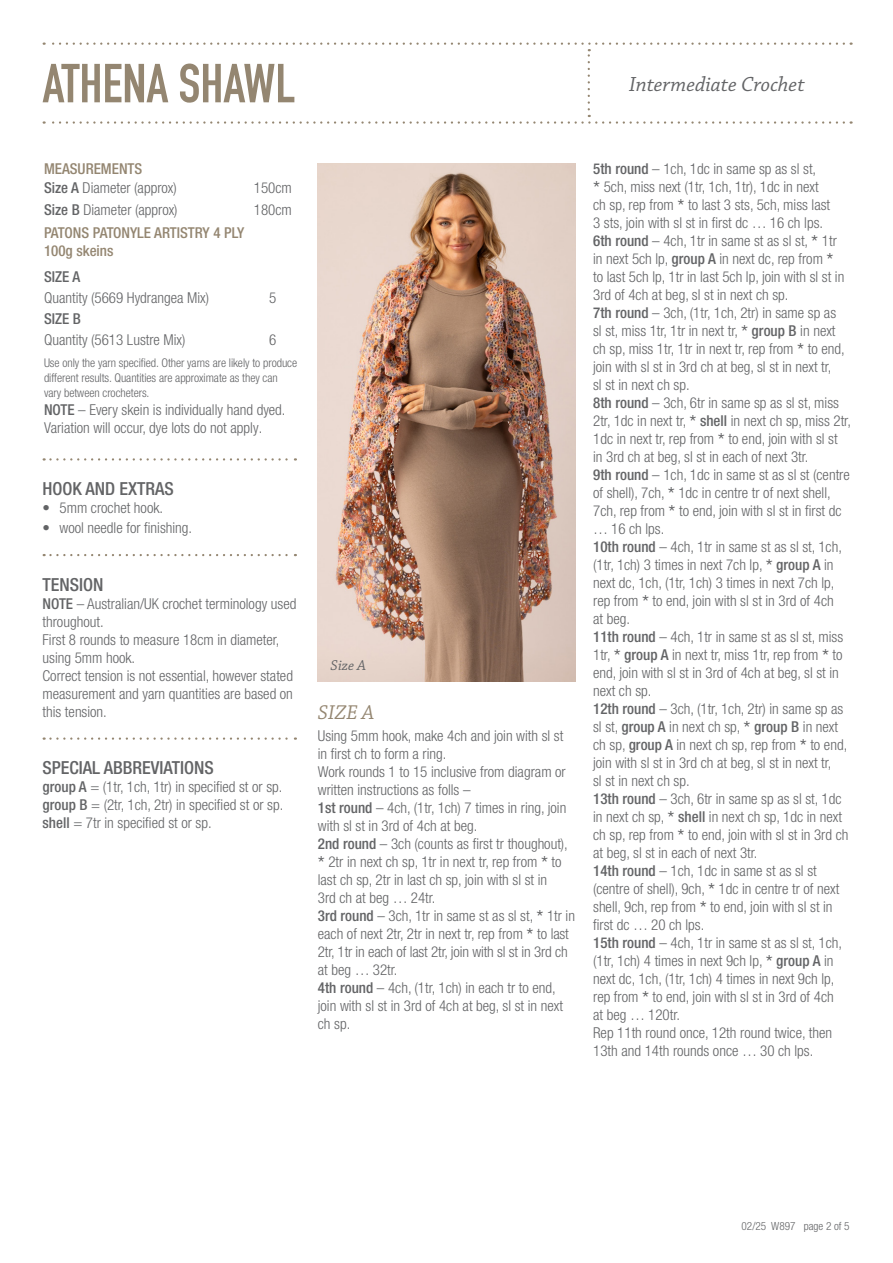
<style>
.page{position:relative;width:893px;height:1263px;background:#fff}
.page>*{position:absolute;margin:0;border:0;box-sizing:border-box;transform-origin:0 0}
.t1{font:700 54px "DIN Condensed";color:#948671}
.t2{font:italic 21.45px "Chaparral Pro";color:#636466}
.t3{font:italic 21px "Chaparral Pro";color:#948671}
.t4{font:500 condensed 18px "Helvetica Neue LT Std";color:#636466}
.t5{font:300 condensed 15px/18px "Helvetica Neue LT Pro";color:#636466}
.t6{font:500 condensed 15px/18px "Helvetica Neue LT Std";color:#948671}
.t7{font:500 condensed 15px "Helvetica Neue LT Std";color:#636466}
.t8{font:italic 15px "Chaparral Pro";color:#636466}
.t9{font:300 condensed 12px/15px "Helvetica Neue LT Pro";letter-spacing:-.005em;color:#636466}
.t10{font:300 condensed 11.25px "Helvetica Neue LT Pro";color:#636466}
.s1{font-weight:500}
.s2{font-family:"Helvetica Neue LT Std";font-weight:500}
.s3{font-size:21px}
</style>
<div class="page">
<img style="left:318px;top:163px;width:257px;height:519px">
<svg style="left:44px;top:43px;width:800px;height:66px"></svg>
<svg style="left:44px;top:115px;width:800px;height:9px"></svg>
<svg style="left:44px;top:458px;width:252px;height:2px"></svg>
<svg style="left:44px;top:554px;width:252px;height:2px"></svg>
<svg style="left:44px;top:737px;width:252px;height:3px"></svg>
<h1 class="t1" style="left:43px;top:47px;width:254px">ATHENA SHAWL</h1>
<h2 class="t2" style="left:629px;top:72px;width:177px">Intermediate Crochet</h2>
<p class="t6" style="left:44px;top:160px;width:100px">MEASUREMENTS</p>
<p class="t5" style="left:44px;top:179px;width:134px"><span class="s1">Size A</span> Diameter (approx)</p>
<p class="t5" style="left:254px;top:179px;width:39px">150cm</p>
<p class="t5" style="left:44px;top:200px;width:135px"><span class="s1">Size B</span> Diameter (approx)</p>
<p class="t5" style="left:254px;top:200px;width:39px">180cm</p>
<p class="t6" style="left:44px;top:223px;width:202px">PATONS PATONYLE ARTISTRY 4 PLY<br>100g skeins</p>
<p class="t7" style="left:44px;top:267px;width:38px">SIZE A</p>
<p class="t5" style="left:44px;top:288px;width:167px">Quantity (5669 Hydrangea Mix)</p>
<p class="t5" style="left:269px;top:288px;width:9px">5</p>
<p class="t7" style="left:44px;top:310px;width:38px">SIZE B</p>
<p class="t5" style="left:44px;top:331px;width:143px">Quantity (5613 Lustre Mix)</p>
<p class="t5" style="left:269px;top:331px;width:9px">6</p>
<p class="t9" style="left:44px;top:355px;width:255px">Use only the yarn specified. Other yarns are likely to produce different results. Quantities are approximate as they can vary between crocheters.</p>
<p class="t5" style="left:44px;top:400px;width:243px"><span class="s2">NOTE</span> – Every skein is individually hand dyed.<br>Variation will occur, dye lots do not apply.</p>
<p class="t4" style="left:43px;top:478px;width:133px">HOOK AND EXTRAS</p>
<p class="t5" style="left:43px;top:499px;width:122px">• 5mm crochet hook.</p>
<p class="t5" style="left:43px;top:519px;width:151px">• wool needle for finishing.</p>
<p class="t4" style="left:43px;top:574px;width:63px">TENSION</p>
<p class="t5" style="left:43px;top:594px;width:255px"><span class="s2">NOTE</span> – Australian/UK crochet terminology used throughout.<br>First 8 rounds to measure 18cm in diameter, using 5mm hook.<br>Correct tension is not essential, however stated measurement and yarn quantities are based on this tension.</p>
<p class="t4" style="left:43px;top:757px;width:173px">SPECIAL ABBREVIATIONS</p>
<p class="t5" style="left:43px;top:778px;width:242px;text-align:justify"><span class="s2">group A</span> = (1tr, 1ch, 1tr) in specified st or sp. <span class="s2">group B</span> = (2tr, 1ch, 2tr) in specified st or sp. <span class="s1">shell</span> = 7tr in specified st or sp.</p>
<p class="t8" style="left:331px;top:657px;width:37px">Size A</p>
<h3 class="t3" style="left:318px;top:700px;width:58px">SIZE A</h3>
<p class="t5" style="left:318px;top:726px;width:259px">Using 5mm hook, make 4ch and join with sl st in first ch to form a ring.<br>Work rounds 1 to 15 inclusive from diagram or written instructions as folls –<br><span class="s2">1st round</span> – 4ch, (1tr, 1ch) 7 times in ring, join with sl st in 3rd of 4ch at beg.<br><span class="s2">2nd round</span> – 3ch (counts as first tr thoughout), <span class="s3">*</span> 2tr in next ch sp, 1tr in next tr, rep from <span class="s3">*</span> to last ch sp, 2tr in last ch sp, join with sl st in<br>3rd ch at beg … 24tr.<br><span class="s2">3rd round</span> – 3ch, 1tr in same st as sl st, <span class="s3">*</span> 1tr in each of next 2tr, 2tr in next tr, rep from <span class="s3">*</span> to last 2tr, 1tr in each of last 2tr, join with sl st in 3rd ch at beg … 32tr.<br><span class="s2">4th round</span> – 4ch, (1tr, 1ch) in each tr to end, join with sl st in 3rd of 4ch at beg, sl st in next ch sp.</p>
<p class="t5" style="left:593px;top:160px;width:259px"><span class="s2">5th round</span> – 1ch, 1dc in same sp as sl st,<br><span class="s3">*</span> 5ch, miss next (1tr, 1ch, 1tr), 1dc in next<br>ch sp, rep from <span class="s3">*</span> to last 3 sts, 5ch, miss last<br>3 sts, join with sl st in first dc … 16 ch lps.<br><span class="s2">6th round</span> – 4ch, 1tr in same st as sl st, <span class="s3">*</span> 1tr<br>in next 5ch lp, <span class="s2">group A</span> in next dc, rep from <span class="s3">*<br></span>to last 5ch lp, 1tr in last 5ch lp, join with sl st in 3rd of 4ch at beg, sl st in next ch sp.<br><span class="s2">7th round</span> – 3ch, (1tr, 1ch, 2tr) in same sp as<br>sl st, miss 1tr, 1tr in next tr, <span class="s3">*</span> <span class="s2">group B</span> in next ch sp, miss 1tr, 1tr in next tr, rep from <span class="s3">*</span> to end, join with sl st in 3rd ch at beg, sl st in next tr,<br>sl st in next ch sp.<br><span class="s2">8th round</span> – 3ch, 6tr in same sp as sl st, miss 2tr, 1dc in next tr, <span class="s3">*</span> <span class="s2">shell</span> in next ch sp, miss 2tr, 1dc in next tr, rep from <span class="s3">*</span> to end, join with sl st<br>in 3rd ch at beg, sl st in each of next 3tr.<br><span class="s2">9th round</span> – 1ch, 1dc in same st as sl st (centre of shell), 7ch, <span class="s3">*</span> 1dc in centre tr of next shell, 7ch, rep from <span class="s3">*</span> to end, join with sl st in first dc … 16 ch lps.<br><span class="s2">10th round</span> – 4ch, 1tr in same st as sl st, 1ch, (1tr, 1ch) 3 times in next 7ch lp, <span class="s3">*</span> <span class="s2">group A</span> in next dc, 1ch, (1tr, 1ch) 3 times in next 7ch lp, rep from <span class="s3">*</span> to end, join with sl st in 3rd of 4ch<br>at beg.<br><span class="s2">11th round</span> – 4ch, 1tr in same st as sl st, miss 1tr, <span class="s3">*</span> <span class="s2">group A</span> in next tr, miss 1tr, rep from <span class="s3">*</span> to end, join with sl st in 3rd of 4ch at beg, sl st in next ch sp.<br><span class="s2">12th round</span> – 3ch, (1tr, 1ch, 2tr) in same sp as sl st, <span class="s2">group A</span> in next ch sp, <span class="s3">*</span> <span class="s2">group B</span> in next ch sp, <span class="s2">group A</span> in next ch sp, rep from <span class="s3">*</span> to end, join with sl st in 3rd ch at beg, sl st in next tr,<br>sl st in next ch sp.<br><span class="s2">13th round</span> – 3ch, 6tr in same sp as sl st, 1dc in next ch sp, <span class="s3">*</span> <span class="s2">shell</span> in next ch sp, 1dc in next ch sp, rep from <span class="s3">*</span> to end, join with sl st in 3rd ch at beg, sl st in each of next 3tr.<br><span class="s2">14th round</span> – 1ch, 1dc in same st as sl st (centre of shell), 9ch, <span class="s3">*</span> 1dc in centre tr of next shell, 9ch, rep from <span class="s3">*</span> to end, join with sl st in first dc … 20 ch lps.<br><span class="s2">15th round</span> – 4ch, 1tr in same st as sl st, 1ch, (1tr, 1ch) 4 times in next 9ch lp, <span class="s3">*</span> <span class="s2">group A</span> in next dc, 1ch, (1tr, 1ch) 4 times in next 9ch lp, rep from <span class="s3">*</span> to end, join with sl st in 3rd of 4ch<br>at beg … 120tr.<br>Rep 11th round once, 12th round twice, then 13th and 14th rounds once … 30 ch lps.</p>
<p class="t10" style="left:741px;top:1219px;width:110px">02/25 W897 page 2 of 5</p>
</div>
